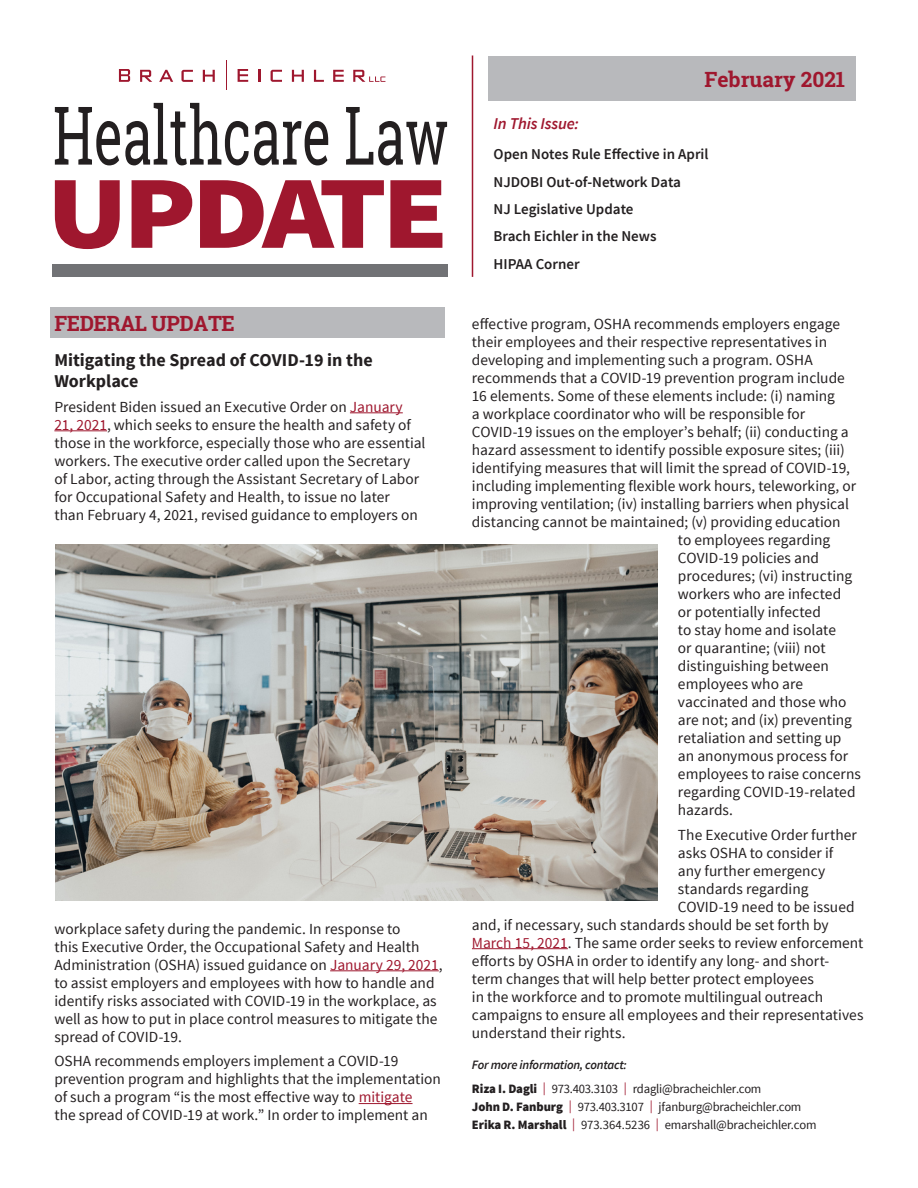
<style>
.page{position:relative;width:918px;height:1188px;background:#fff}
.page>*{position:absolute;margin:0;border:0;box-sizing:border-box;transform-origin:0 0}
.Head_Wine_17_19_Un{font:700 21px "Roboto Slab";letter-spacing:-.02em;color:#9f172e}
.Masthead_Date{font:700 21px "Roboto Slab";color:#9f172e}
.Subhead_NO_Rule_Ab{font:700 18px/21px "Source Sans Pro";color:#231f20}
.Masthead_In_This_I{font:italic 600 16.5px "Source Sans Pro";letter-spacing:-.01em;color:#9f172e}
.hyperlink{font:15.3px/18px "Source Sans Pro";color:#231f20}
.Masthead_In_This_i{font:600 15px "Source Sans Pro";color:#231f20}
.Back_Page_Contacts{font:12.75px "Source Sans Pro";letter-spacing:-.01em;color:#231f20}
.hyperlink-2{font:12.75px "Source Sans Pro";letter-spacing:-.02em;color:#231f20}
.FOR_MORE_INFORMATI{font:12.75px "Source Sans Pro";letter-spacing:-.02em;color:#231f20}
.FOR_MORE_INFORMATI-2{font:italic 600 12.75px "Source Sans Pro";letter-spacing:-.02em;color:#231f20}
.s1{color:#9f172e}
.s2{font-weight:900}
</style>
<div class="page">
<div style="left:51px;top:307px;width:394px;height:30px;background:#b8b9bc"></div>
<hr style="left:350px;top:412px;width:53px;height:1px;background:#9f172e">
<hr style="left:54px;top:430px;width:53px;height:1px;background:#9f172e">
<hr style="left:330px;top:970px;width:109px;height:1px;background:#9f172e">
<hr style="left:359px;top:1103px;width:54px;height:1px;background:#9f172e">
<hr style="left:472px;top:948px;width:96px;height:1px;background:#9f172e">
<div style="left:488px;top:56px;width:368px;height:45px;background:#b8b9bc"></div>
<svg style="left:55px;top:103px;width:273px;height:62px"></svg>
<svg style="left:346px;top:107px;width:101px;height:58px"></svg>
<svg style="left:55px;top:180px;width:65px;height:69px"></svg>
<svg style="left:132px;top:180px;width:60px;height:68px"></svg>
<svg style="left:200px;top:180px;width:184px;height:68px"></svg>
<svg style="left:390px;top:180px;width:52px;height:68px"></svg>
<svg style="left:119px;top:69px;width:11px;height:13px"></svg>
<svg style="left:140px;top:70px;width:12px;height:12px"></svg>
<svg style="left:159px;top:70px;width:14px;height:12px"></svg>
<svg style="left:203px;top:70px;width:12px;height:12px"></svg>
<svg style="left:258px;top:70px;width:3px;height:12px"></svg>
<svg style="left:292px;top:70px;width:12px;height:12px"></svg>
<svg style="left:314px;top:70px;width:10px;height:12px"></svg>
<svg style="left:333px;top:70px;width:11px;height:12px"></svg>
<svg style="left:181px;top:70px;width:12px;height:12px"></svg>
<svg style="left:271px;top:70px;width:11px;height:12px"></svg>
<svg style="left:238px;top:69px;width:10px;height:13px"></svg>
<svg style="left:226px;top:61px;width:1px;height:29px"></svg>
<svg style="left:353px;top:70px;width:32px;height:12px"></svg>
<div style="left:52px;top:264px;width:396px;height:12px;background:#717275"></div>
<hr style="left:472px;top:56px;width:1px;height:221px;background:#9f172e">
<img style="left:55px;top:544px;width:603px;height:357px">
<p class="Head_Wine_17_19_Un" style="left:54px;top:309px;width:182px">FEDERAL UPDATE</p>
<p class="Subhead_NO_Rule_Ab" style="left:54px;top:350px;width:320px">Mitigating the Spread of COVID-19 in the<br>Workplace</p>
<p class="hyperlink" style="left:54px;top:398px;width:373px">President Biden issued an Executive Order on <span class="s1">January 21, 2021</span>, which seeks to ensure the health and safety of those in the workforce, especially those who are essential workers. The executive order called upon the Secretary of Labor, acting through the Assistant Secretary of Labor for Occupational Safety and Health, to issue no later<br>than February 4, 2021, revised guidance to employers on</p>
<p class="hyperlink" style="left:54px;top:920px;width:390px">workplace safety during the pandemic. In response to<br>this Executive Order, the Occupational Safety and Health Administration (OSHA) issued guidance on <span class="s1">January 29, 2021</span>, to assist employers and employees with how to handle and identify risks associated with COVID-19 in the workplace, as well as how to put in place control measures to mitigate the spread of COVID-19.</p>
<p class="hyperlink" style="left:54px;top:1053px;width:388px">OSHA recommends employers implement a COVID-19 prevention program and highlights that the implementation of such a program “is the most effective way to <span class="s1">mitigate<br></span>the spread of COVID-19 at work.” In order to implement an</p>
<p class="Masthead_Date" style="left:705px;top:65px;width:142px">February 2021</p>
<p class="Masthead_In_This_I" style="left:494px;top:114px;width:87px">In This Issue:</p>
<p class="Masthead_In_This_i" style="left:494px;top:145px;width:217px">Open Notes Rule Effective in April</p>
<p class="Masthead_In_This_i" style="left:494px;top:172px;width:189px">NJDOBI Out-of-Network Data</p>
<p class="Masthead_In_This_i" style="left:494px;top:200px;width:142px">NJ Legislative Update</p>
<p class="Masthead_In_This_i" style="left:494px;top:227px;width:165px">Brach Eichler in the News</p>
<p class="Masthead_In_This_i" style="left:494px;top:254px;width:88px">HIPAA Corner</p>
<p class="hyperlink" style="left:472px;top:315px;width:370px">effective program, OSHA recommends employers engage</p>
<p class="hyperlink" style="left:472px;top:333px;width:357px">their employees and their respective representatives in</p>
<p class="hyperlink" style="left:472px;top:351px;width:342px">developing and implementing such a program. OSHA</p>
<p class="hyperlink" style="left:472px;top:369px;width:374px">recommends that a COVID-19 prevention program include</p>
<p class="hyperlink" style="left:472px;top:387px;width:365px">16 elements. Some of these elements include: (i) naming</p>
<p class="hyperlink" style="left:472px;top:405px;width:335px">a workplace coordinator who will be responsible for</p>
<p class="hyperlink" style="left:472px;top:423px;width:378px">COVID-19 issues on the employer’s behalf; (ii) conducting a</p>
<p class="hyperlink" style="left:472px;top:441px;width:374px">hazard assessment to identify possible exposure sites; (iii)</p>
<p class="hyperlink" style="left:472px;top:459px;width:380px">identifying measures that will limit the spread of COVID-19,</p>
<p class="hyperlink" style="left:472px;top:477px;width:386px">including implementing flexible work hours, teleworking, or</p>
<p class="hyperlink" style="left:472px;top:495px;width:379px">improving ventilation; (iv) installing barriers when physical</p>
<p class="hyperlink" style="left:472px;top:513px;width:370px">distancing cannot be maintained; (v) providing education</p>
<p class="hyperlink" style="left:678px;top:531px;width:154px">to employees regarding</p>
<p class="hyperlink" style="left:678px;top:549px;width:143px">COVID-19 policies and</p>
<p class="hyperlink" style="left:678px;top:567px;width:176px">procedures; (vi) instructing</p>
<p class="hyperlink" style="left:678px;top:585px;width:165px">workers who are infected</p>
<p class="hyperlink" style="left:678px;top:603px;width:144px">or potentially infected</p>
<p class="hyperlink" style="left:678px;top:621px;width:160px">to stay home and isolate</p>
<p class="hyperlink" style="left:678px;top:639px;width:149px">or quarantine; (viii) not</p>
<p class="hyperlink" style="left:678px;top:657px;width:152px">distinguishing between</p>
<p class="hyperlink" style="left:678px;top:675px;width:127px">employees who are</p>
<p class="hyperlink" style="left:678px;top:693px;width:170px">vaccinated and those who</p>
<p class="hyperlink" style="left:678px;top:711px;width:175px">are not; and (ix) preventing</p>
<p class="hyperlink" style="left:678px;top:729px;width:165px">retaliation and setting up</p>
<p class="hyperlink" style="left:678px;top:747px;width:172px">an anonymous process for</p>
<p class="hyperlink" style="left:678px;top:765px;width:184px">employees to raise concerns</p>
<p class="hyperlink" style="left:678px;top:783px;width:179px">regarding COVID-19-related</p>
<p class="hyperlink" style="left:678px;top:801px;width:57px">hazards.</p>
<p class="hyperlink" style="left:678px;top:826px;width:180px">The Executive Order further</p>
<p class="hyperlink" style="left:678px;top:844px;width:157px">asks OSHA to consider if</p>
<p class="hyperlink" style="left:678px;top:862px;width:149px">any further emergency</p>
<p class="hyperlink" style="left:678px;top:880px;width:132px">standards regarding</p>
<p class="hyperlink" style="left:678px;top:898px;width:178px">COVID-19 need to be issued</p>
<p class="hyperlink" style="left:472px;top:916px;width:358px">and, if necessary, such standards should be set forth by</p>
<p class="hyperlink" style="left:472px;top:934px;width:393px"><span class="s1">March 15, 2021</span>. The same order seeks to review enforcement</p>
<p class="hyperlink" style="left:472px;top:952px;width:359px">efforts by OSHA in order to identify any long- and short-</p>
<p class="hyperlink" style="left:472px;top:970px;width:343px">term changes that will help better protect employees</p>
<p class="hyperlink" style="left:472px;top:988px;width:353px">in the workforce and to promote multilingual outreach</p>
<p class="hyperlink" style="left:472px;top:1006px;width:393px">campaigns to ensure all employees and their representatives</p>
<p class="hyperlink" style="left:472px;top:1024px;width:155px">understand their rights.</p>
<p class="FOR_MORE_INFORMATI-2" style="left:472px;top:1056px;width:156px">For more information, contact:</p>
<p class="FOR_MORE_INFORMATI" style="left:472px;top:1081px;width:291px"><span class="s2">Riza I. Dagli</span> <span class="s1">|</span> 973.403.3103 <span class="s1">|</span> rdagli@bracheichler.com</p>
<p class="hyperlink-2" style="left:472px;top:1099px;width:331px"><span class="s2">John D. Fanburg</span> <span class="s1">|</span> 973.403.3107 <span class="s1">|</span> jfanburg@bracheichler.com</p>
<p class="Back_Page_Contacts" style="left:472px;top:1117px;width:346px"><span class="s2">Erika R. Marshall</span> <span class="s1">|</span> 973.364.5236 <span class="s1">|</span> emarshall@bracheichler.com</p>
</div>
